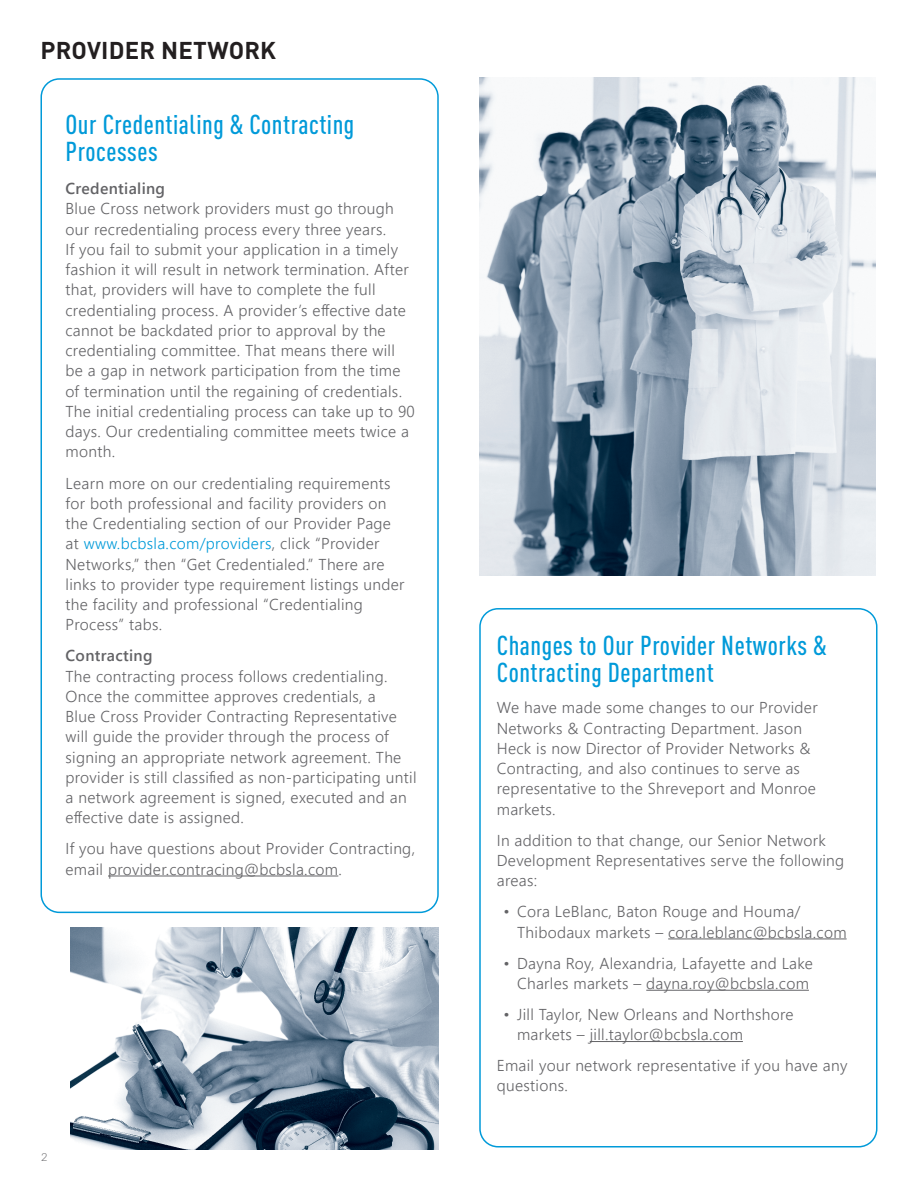
<style>
.page{position:relative;width:918px;height:1188px;background:#fff}
.page>*{position:absolute;margin:0;border:0;box-sizing:border-box;transform-origin:0 0}
.t1{font:500 condensed 27px/27px "DINOT";letter-spacing:.02em;color:#009ad9}
.t2{font:700 24px "DINOT";letter-spacing:.01em;color:#231f20}
.t3{font:300 15.75px/20.2px "Segoe UI";letter-spacing:.02em;color:#636366}
.t4{font:100 10.5px "Atlas Grotesk";color:#636366}
.s1{font-weight:600}
.s2{color:#009ad9}
</style>
<div class="page">
<img style="left:479px;top:78px;width:396px;height:498px">
<div style="left:40px;top:78px;width:399px;height:835px;border:2px solid #009ad9;border-radius:18px"></div>
<div style="left:479px;top:608px;width:399px;height:540px;border:2px solid #009ad9;border-radius:18px"></div>
<hr style="left:108px;top:876px;width:230px;height:1px;background:#636366">
<hr style="left:668px;top:938px;width:179px;height:1px;background:#636366">
<hr style="left:646px;top:990px;width:163px;height:1px;background:#636366">
<hr style="left:590px;top:1041px;width:153px;height:1px;background:#636366">
<img style="left:71px;top:927px;width:368px;height:223px">
<p class="t2" style="left:41px;top:34px;width:237px">PROVIDER NETWORK</p>
<p class="t1" style="left:66px;top:111px;width:290px">Our Credentialing &amp; Contracting<br>Processes</p>
<p class="t3" style="left:66px;top:177px;width:351px"><span class="s1">Credentialing<br></span>Blue Cross network providers must go through our recredentialing process every three years.<br>If you fail to submit your application in a timely fashion it will result in network termination. After that, providers will have to complete the full credentialing process. A provider’s effective date cannot be backdated prior to approval by the credentialing committee. That means there will be a gap in network participation from the time of termination until the regaining of credentials.<br>The initial credentialing process can take up to 90 days. Our credentialing committee meets twice a month.</p>
<p class="t3" style="left:66px;top:471px;width:341px">Learn more on our credentialing requirements for both professional and facility providers on the Credentialing section of our Provider Page at <span class="s2">www.bcbsla.com/providers</span>, click “Provider Networks,” then “Get Credentialed.” There are links to provider type requirement listings under the facility and professional “Credentialing Process” tabs.</p>
<p class="t3" style="left:66px;top:644px;width:353px"><span class="s1">Contracting<br></span>The contracting process follows credentialing.<br>Once the committee approves credentials, a<br>Blue Cross Provider Contracting Representative will guide the provider through the process of signing an appropriate network agreement. The provider is still classified as non-participating until a network agreement is signed, executed and an effective date is assigned.</p>
<p class="t3" style="left:66px;top:837px;width:351px">If you have questions about Provider Contracting, email provider.contracing@bcbsla.com.</p>
<p class="t4" style="left:41px;top:1149px;width:8px">2</p>
<p class="t1" style="left:497px;top:632px;width:331px">Changes to Our Provider Networks &amp;<br>Contracting Department</p>
<p class="t3" style="left:497px;top:696px;width:322px">We have made some changes to our Provider Networks &amp; Contracting Department. Jason Heck is now Director of Provider Networks &amp; Contracting, and also continues to serve as representative to the Shreveport and Monroe markets.</p>
<p class="t3" style="left:497px;top:829px;width:349px">In addition to that change, our Senior Network<br>Development Representatives serve the following areas:</p>
<p class="t3" style="left:517px;top:900px;width:331px;text-indent:-14px">• Cora LeBlanc, Baton Rouge and Houma/<br>Thibodaux markets – cora.leblanc@bcbsla.com</p>
<p class="t3" style="left:504px;top:951px;width:311px;text-align:center">• Dayna Roy, Alexandria, Lafayette and Lake<br>Charles markets – dayna.roy@bcbsla.com</p>
<p class="t3" style="left:517px;top:1003px;width:278px;text-indent:-14px">• Jill Taylor, New Orleans and Northshore markets – jill.taylor@bcbsla.com</p>
<p class="t3" style="left:497px;top:1054px;width:352px">Email your network representative if you have any questions.</p>
</div>
